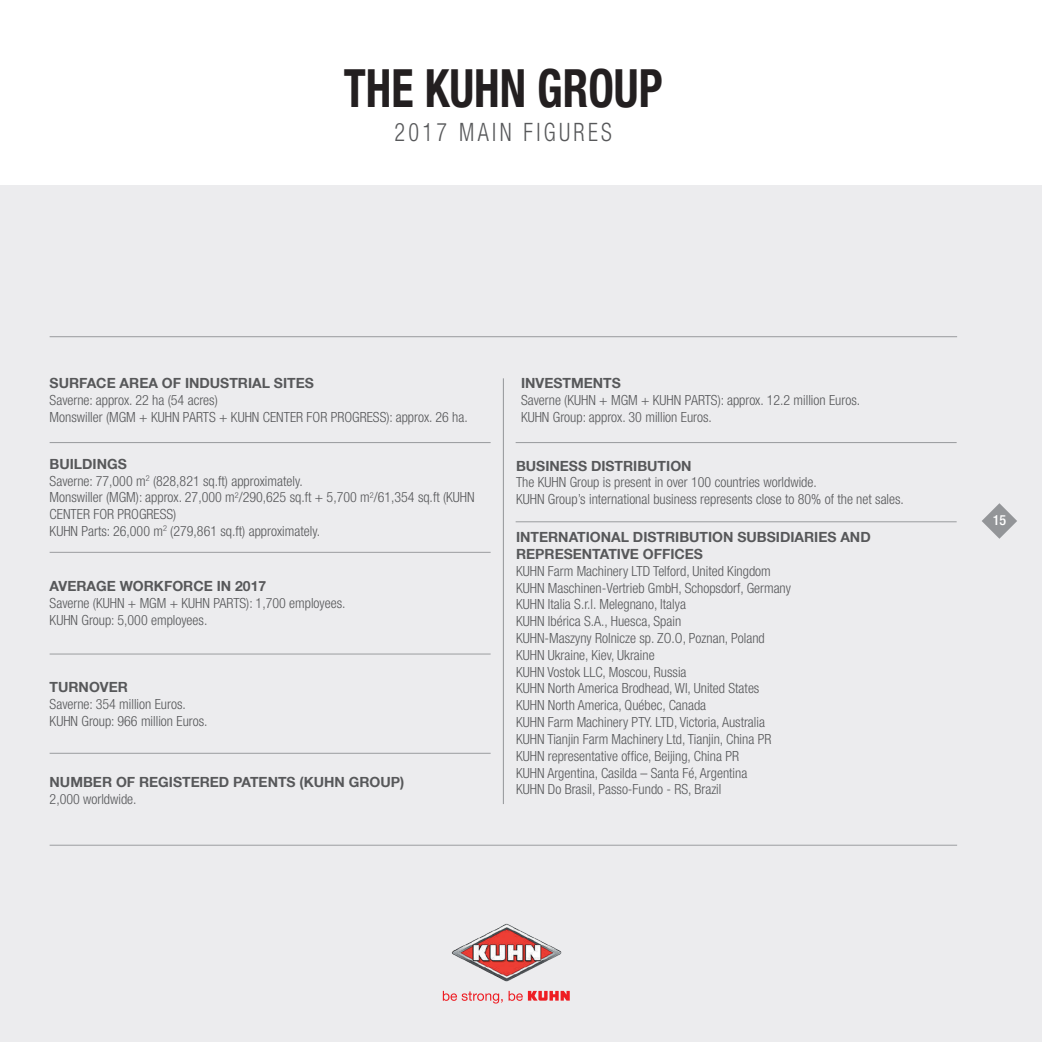
<style>
.page{position:relative;width:1042px;height:1042px;background:#fff}
.page>*{position:absolute;margin:0;border:0;box-sizing:border-box;transform-origin:0 0}
.t1{font:700 condensed 52.5px "Helvetica Neue LT Com";color:#231f20;scale:.88 1}
.t2{font:300 condensed 25.38px "Helvetica Neue LT Com";letter-spacing:.15em;color:#57585a;scale:.88 1}
.t3{font:300 condensed 14px/16.8px "Helvetica Neue LT Com";color:#57585a}
.t4{font:700 14px/16.8px "Helvetica Neue LT Com";color:#57585a}
.t5{font:500 condensed 14px "Helvetica Neue LT Com";color:#fff}
.s1{font-weight:700;font-stretch:normal}
</style>
<div class="page">
<div style="left:0;top:185px;width:1042px;height:857px;background:#ececee"></div>
<svg style="left:982px;top:503px;width:35px;height:36px"></svg>
<hr style="left:50px;top:845px;width:907px;height:1px;background:#939598">
<hr style="left:50px;top:336px;width:907px;height:1px;background:#939598">
<hr style="left:516px;top:442px;width:440px;height:1px;background:#939598">
<hr style="left:516px;top:521px;width:440px;height:1px;background:#939598">
<hr style="left:50px;top:442px;width:441px;height:1px;background:#939598">
<hr style="left:503px;top:378px;width:1px;height:426px;background:#939598">
<hr style="left:50px;top:552px;width:441px;height:1px;background:#939598">
<hr style="left:50px;top:654px;width:441px;height:1px;background:#939598">
<hr style="left:50px;top:753px;width:441px;height:1px;background:#939598">
<svg style="left:443px;top:991px;width:127px;height:12px"></svg>
<img style="left:452px;top:923px;width:109px;height:58px">
<h1 class="t1" style="left:344px;top:57px;width:363px">THE KUHN GROUP</h1>
<h2 class="t2" style="left:394px;top:118px;width:248px">2017 MAIN FIGURES</h2>
<p class="t4" style="left:50px;top:374px;width:266px">SURFACE AREA OF INDUSTRIAL SITES</p>
<p class="t3" style="left:50px;top:392px;width:420px">Saverne: approx. 22 ha (54 acres)<br>Monswiller (MGM + KUHN PARTS + KUHN CENTER FOR PROGRESS): approx. 26 ha.</p>
<p class="t3" style="left:50px;top:455px;width:427px"><span class="s1">BUILDINGS<br></span>Saverne: 77,000 m<sup>2</sup> (828,821 sq.ft) approximately.<br>Monswiller (MGM): approx. 27,000 m<sup>2</sup>/290,625 sq.ft + 5,700 m<sup>2</sup>/61,354 sq.ft (KUHN CENTER FOR PROGRESS)<br>KUHN Parts: 26,000 m<sup>2</sup> (279,861 sq.ft) approximately.</p>
<p class="t4" style="left:50px;top:577px;width:218px">AVERAGE WORKFORCE IN 2017</p>
<p class="t3" style="left:50px;top:594px;width:297px">Saverne (KUHN + MGM + KUHN PARTS): 1,700 employees.<br>KUHN Group: 5,000 employees.</p>
<p class="t4" style="left:50px;top:678px;width:80px">TURNOVER</p>
<p class="t3" style="left:50px;top:696px;width:159px">Saverne: 354 million Euros.<br>KUHN Group: 966 million Euros.</p>
<p class="t4" style="left:50px;top:773px;width:356px">NUMBER OF REGISTERED PATENTS (KUHN GROUP)</p>
<p class="t3" style="left:50px;top:790px;width:88px">2,000 worldwide.</p>
<p class="t4" style="left:521px;top:374px;width:101px">INVESTMENTS</p>
<p class="t3" style="left:521px;top:392px;width:341px">Saverne (KUHN + MGM + KUHN PARTS): approx. 12.2 million Euros.<br>KUHN Group: approx. 30 million Euros.</p>
<p class="t4" style="left:516px;top:457px;width:177px">BUSINESS DISTRIBUTION</p>
<p class="t3" style="left:516px;top:474px;width:389px">The KUHN Group is present in over 100 countries worldwide.<br>KUHN Group’s international business represents close to 80% of the net sales.</p>
<p class="t4" style="left:516px;top:528px;width:356px">INTERNATIONAL DISTRIBUTION SUBSIDIARIES AND<br>REPRESENTATIVE OFFICES</p>
<p class="t3" style="left:516px;top:562px;width:276px">KUHN Farm Machinery LTD Telford, United Kingdom KUHN Maschinen-Vertrieb GmbH, Schopsdorf, Germany KUHN Italia S.r.l. Melegnano, Italya<br>KUHN Ibérica S.A., Huesca, Spain<br>KUHN-Maszyny Rolnicze sp. ZO.O, Poznan, Poland KUHN Ukraine, Kiev, Ukraine<br>KUHN Vostok LLC, Moscou, Russia<br>KUHN North America Brodhead, WI, United States KUHN North America, Québec, Canada<br>KUHN Farm Machinery PTY. LTD, Victoria, Australia KUHN Tianjin Farm Machinery Ltd, Tianjin, China PR KUHN representative office, Beijing, China PR<br>KUHN Argentina, Casilda – Santa Fé, Argentina<br>KUHN Do Brasil, Passo-Fundo - RS, Brazil</p>
<p class="t5" style="left:992px;top:512px;width:15px">15</p>
</div>
